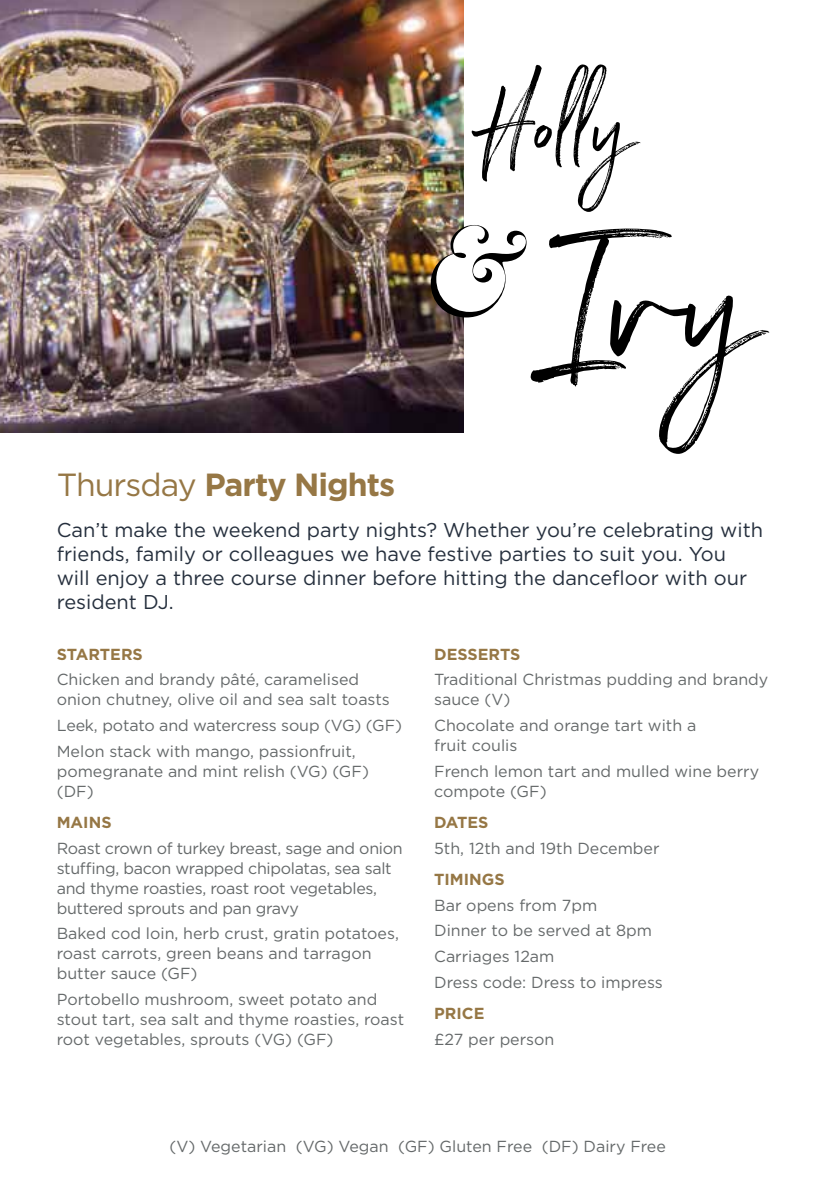
<style>
.page{position:relative;width:840px;height:1191px;background:#fff}
.page>*{position:absolute;margin:0;border:0;box-sizing:border-box;transform-origin:0 0}
.t1{font:193px "Northwell Alt";color:#000}
.t2{font:109.4px "Northwell Alt";color:#000}
.t3{font:91.4px "Heroe Pro";color:#000}
.t4{font:700 32px "Gotham";letter-spacing:-.03em;color:#967745}
.t5{font:20px/24px "Gotham";color:#252f3d}
.t6{font:16px/20px "Gotham";color:#65696a}
.t7{font:16px/20px "Gotham";letter-spacing:-.02em;color:#65696a}
.t8{font:700 16px "Gotham";color:#967745}
.s1{font-weight:400}
</style>
<div class="page">
<img style="left:0;top:0;width:463px;height:433px">
<svg style="left:432px;top:227px;width:32px;height:87px"></svg>
<h2 class="t2" style="left:481px;top:46px;width:149px">Holly</h2>
<h3 class="t3" style="left:426px;top:221px;width:103px">&amp;</h3>
<h1 class="t1" style="left:578px;top:161px;width:171px">Iv y</h1>
<h3 class="t4" style="left:57px;top:464px;width:340px"><span class="s1">Thursday</span> Party Nights</h3>
<p class="t5" style="left:57px;top:518px;width:707px">Can’t make the weekend party nights? Whether you’re celebrating with friends, family or colleagues we have festive parties to suit you. You will enjoy a three course dinner before hitting the dancefloor with our resident DJ.</p>
<p class="t8" style="left:57px;top:643px;width:88px">STARTERS</p>
<p class="t6" style="left:57px;top:669px;width:334px">Chicken and brandy pâté, caramelised onion chutney, olive oil and sea salt toasts</p>
<p class="t6" style="left:57px;top:712px;width:346px;line-height:25.6px">Leek, potato and watercress soup (VG) (GF)<br>Melon stack with mango, passionfruit,</p>
<p class="t6" style="left:57px;top:760px;width:313px">pomegranate and mint relish (VG) (GF) (DF)</p>
<p class="t8" style="left:57px;top:812px;width:56px">MAINS</p>
<p class="t7" style="left:57px;top:837px;width:347px">Roast crown of turkey breast, sage and onion stuffing, bacon wrapped chipolatas, sea salt and thyme roasties, roast root vegetables, buttered sprouts and pan gravy</p>
<p class="t6" style="left:57px;top:923px;width:343px">Baked cod loin, herb crust, gratin potatoes, roast carrots, green beans and tarragon butter sauce (GF)</p>
<p class="t6" style="left:57px;top:989px;width:349px">Portobello mushroom, sweet potato and stout tart, sea salt and thyme roasties, roast root vegetables, sprouts (VG) (GF)</p>
<p class="t8" style="left:434px;top:643px;width:88px">DESSERTS</p>
<p class="t6" style="left:434px;top:669px;width:335px">Traditional Christmas pudding and brandy sauce (V)</p>
<p class="t6" style="left:434px;top:715px;width:263px">Chocolate and orange tart with a fruit coulis</p>
<p class="t6" style="left:434px;top:760px;width:326px">French lemon tart and mulled wine berry compote (GF)</p>
<p class="t8" style="left:434px;top:811px;width:56px">DATES</p>
<p class="t6" style="left:434px;top:837px;width:227px">5th, 12th and 19th December</p>
<p class="t8" style="left:434px;top:868px;width:72px">TIMINGS</p>
<p class="t6" style="left:434px;top:892px;width:230px;line-height:25.6px">Bar opens from 7pm<br>Dinner to be served at 8pm<br>Carriages 12am<br>Dress code: Dress to impress</p>
<p class="t8" style="left:434px;top:1002px;width:52px">PRICE</p>
<p class="t6" style="left:434px;top:1028px;width:122px">£27 per person</p>
<p class="t6" style="left:169px;top:1135px;width:497px">(V) Vegetarian (VG) Vegan (GF) Gluten Free (DF) Dairy Free</p>
</div>
